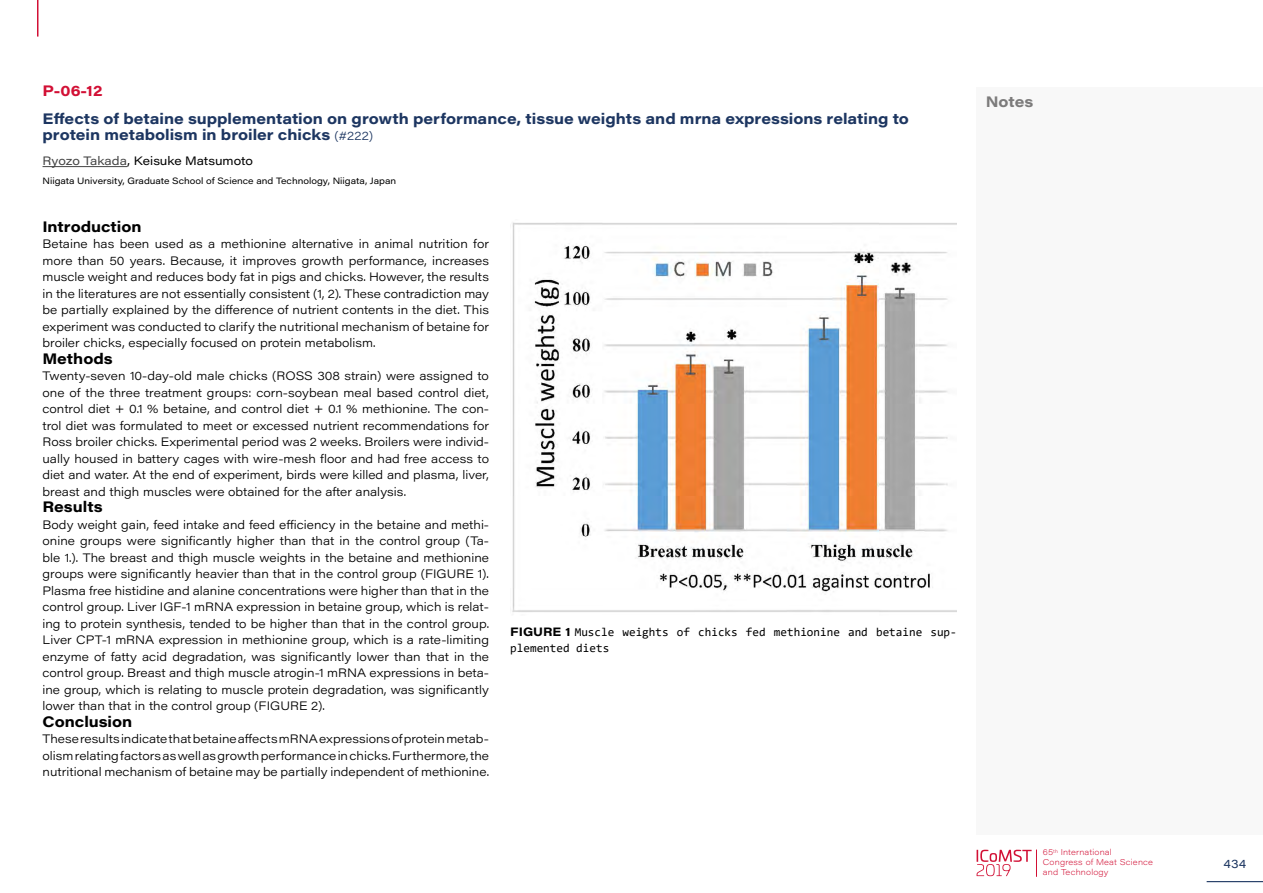
<style>
.page{position:relative;width:1263px;height:893px;background:#fff}
.page>*{position:absolute;margin:0;border:0;box-sizing:border-box;transform-origin:0 0}
.t1{font:700 15px/16.2px "Acumin Pro Wide";color:#1d3661}
.t2{font:700 15px "Acumin Pro Wide";color:#000}
.t3{font:700 15px "Acumin Pro Wide";color:#d21035}
.t4{font:700 15px "Acumin Pro Wide";letter-spacing:-.005em;color:#7c7b7b}
.t5{font:300 12px/16.5px "Acumin Pro Wide";color:#000;text-align:justify}
.t6{font:12px/15.6px "Consolas";color:#000}
.t7{font:12px "Acumin Pro Wide";color:#000}
.t8{font:12px "Acumin Pro Wide";color:#1d3661}
.t9{font:9px "Acumin Pro Wide";color:#000}
.t10{font:200 8.25px/9.9px "Acumin Pro Wide";letter-spacing:.02em;color:#d21035}
.s1{font-weight:300;font-size:12px}
.s2{color:#444}
.s3{font-family:"Acumin Pro Wide";font-weight:700}
</style>
<div class="page">
<svg style="left:976px;top:850px;width:61px;height:26px"></svg>
<hr style="left:1206px;top:881px;width:57px;height:1px;background:#1d3661">
<hr style="left:37px;top:0;width:1px;height:37px;background:#d21035">
<div style="left:976px;top:87px;width:287px;height:747px;background:#f8f8f8"></div>
<hr style="left:43px;top:166px;width:84px;height:1px;background:#444">
<img style="left:512px;top:222px;width:445px;height:390px">
<p class="t3" style="left:43px;top:80px;width:61px">P-06-12</p>
<p class="t1" style="left:43px;top:110px;width:868px">Effects of betaine supplementation on growth performance, tissue weights and mrna expressions relating to protein metabolism in broiler chicks <span class="s1">(#222)</span></p>
<p class="t7" style="left:43px;top:153px;width:212px"><span class="s2">Ryozo Takada</span>, Keisuke Matsumoto</p>
<p class="t9" style="left:43px;top:174px;width:355px">Niigata University, Graduate School of Science and Technology, Niigata, Japan</p>
<p class="t2" style="left:43px;top:216px;width:101px">Introduction</p>
<p class="t5" style="left:43px;top:235px;width:448px">Betaine has been used as a methionine alternative in animal nutrition for more than 50 years. Because, it improves growth performance, increases muscle weight and reduces body fat in pigs and chicks. However, the results in the literatures are not essentially consistent (1, 2). These contradiction may be partially explained by the difference of nutrient contents in the diet. This experiment was conducted to clarify the nutritional mechanism of betaine for broiler chicks, especially focused on protein metabolism.</p>
<p class="t2" style="left:43px;top:348px;width:72px">Methods</p>
<p class="t5" style="left:43px;top:367px;width:448px">Twenty-seven 10-day-old male chicks (ROSS 308 strain) were assigned to one of the three treatment groups: corn-soybean meal based control diet, control diet + 0.1 % betaine, and control diet + 0.1 % methionine. The con&shy;trol diet was formulated to meet or excessed nutrient recommendations for Ross broiler chicks. Experimental period was 2 weeks. Broilers were individ&shy;ually housed in battery cages with wire-mesh floor and had free access to diet and water. At the end of experiment, birds were killed and plasma, liver, breast and thigh muscles were obtained for the after analysis.</p>
<p class="t2" style="left:43px;top:496px;width:62px">Results</p>
<p class="t5" style="left:43px;top:516px;width:448px">Body weight gain, feed intake and feed efficiency in the betaine and methi&shy;onine groups were significantly higher than that in the control group (Ta&shy;ble 1.). The breast and thigh muscle weights in the betaine and methionine groups were significantly heavier than that in the control group (FIGURE 1).<br>Plasma free histidine and alanine concentrations were higher than that in the control group. Liver IGF-1 mRNA expression in betaine group, which is relat&shy;ing to protein synthesis, tended to be higher than that in the control group.<br>Liver CPT-1 mRNA expression in methionine group, which is a rate-limiting enzyme of fatty acid degradation, was significantly lower than that in the control group. Breast and thigh muscle atrogin-1 mRNA expressions in beta&shy;ine group, which is relating to muscle protein degradation, was significantly lower than that in the control group (FIGURE 2).</p>
<p class="t2" style="left:43px;top:711px;width:91px">Conclusion</p>
<p class="t5" style="left:43px;top:730px;width:448px">These results indicate that betaine affects mRNA expressions of protein metab&shy;olism relating factors as well as growth performance in chicks. Furthermore, the nutritional mechanism of betaine may be partially independent of methionine.</p>
<p class="t6" style="left:510px;top:624px;width:448px"><span class="s3">FIGURE 1</span> Muscle weights of chicks fed methionine and betaine sup&shy;plemented diets</p>
<p class="t4" style="left:986px;top:91px;width:49px">Notes</p>
<p class="t10" style="left:1043px;top:847px;width:112px">65<sup>th</sup> International<br>Congress of Meat Science and Technology</p>
<p class="t8" style="left:1223px;top:855px;width:24px">434</p>
</div>
